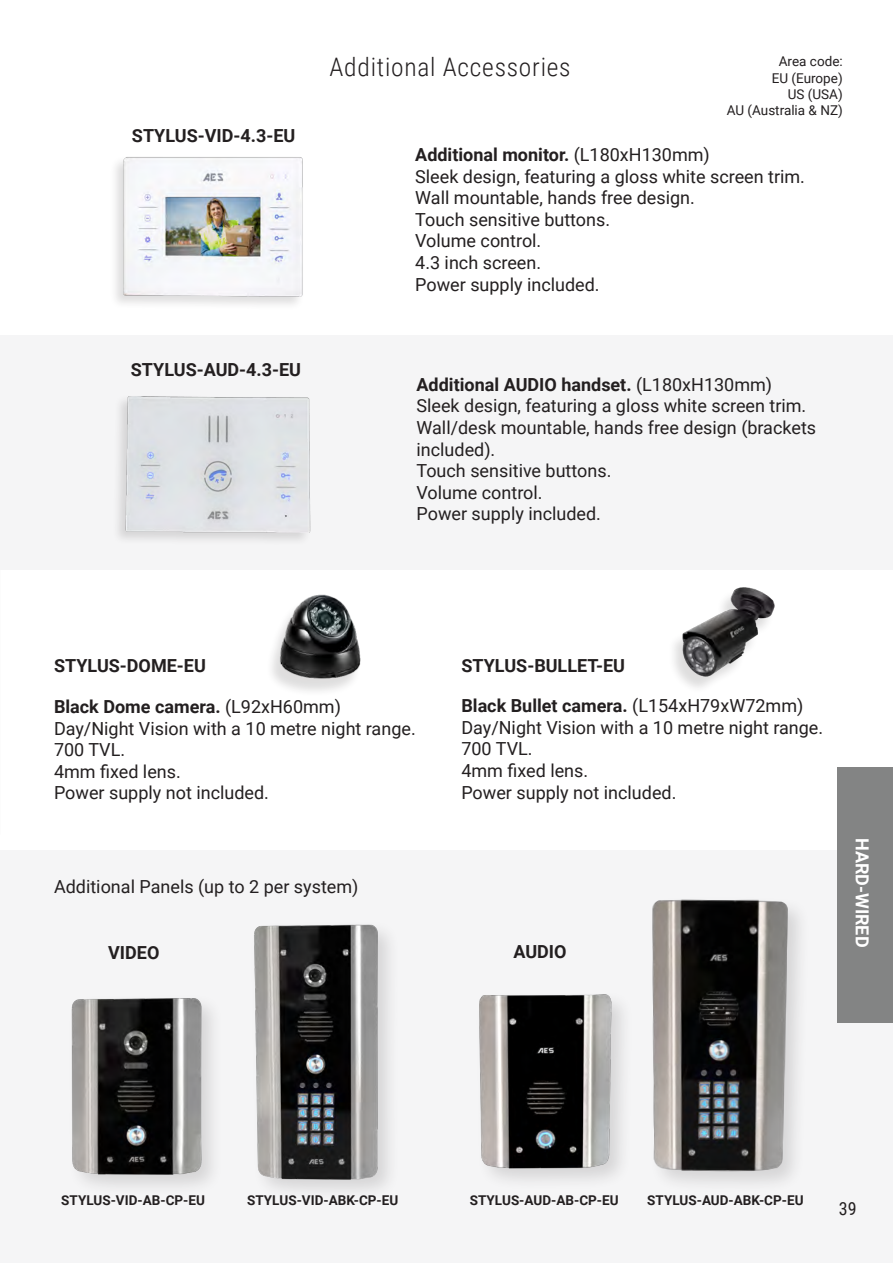
<style>
.page{position:relative;width:893px;height:1263px;background:#fff}
.page>*{position:absolute;margin:0;border:0;box-sizing:border-box;transform-origin:0 0}
.t1{font:300 25.5px "Roboto Condensed";letter-spacing:.03em;color:#231f20}
.t2{font:18px/21.6px "Roboto";color:#231f20}
.t3{font:700 18px "Roboto";color:#231f20}
.t4{font:700 18px "Roboto";color:#fff}
.t5{font:18px "Roboto Condensed";color:#231f20}
.t6{font:700 13.5px "Roboto";color:#231f20}
.t7{font:13.5px "Roboto";color:#231f20}
.s1{font-weight:400}
</style>
<div class="page">
<div style="left:0;top:850px;width:893px;height:413px;background:#f5f5f6"></div>
<div style="left:838px;top:767px;width:55px;height:256px;background:#838484"></div>
<div style="left:0;top:335px;width:893px;height:235px;background:#f5f5f6"></div>
<img style="left:254px;top:924px;width:136px;height:262px">
<img style="left:652px;top:899px;width:148px;height:285px">
<img style="left:71px;top:998px;width:142px;height:187px">
<div style="left:474px;top:990px;width:160px;height:201px;background:#231f20;opacity:.15"></div>
<img style="left:475px;top:991px;width:139px;height:183px">
<div style="left:109px;top:155px;width:195px;height:156px;background:#231f20;opacity:.15"></div>
<img style="left:119px;top:155px;width:185px;height:146px">
<div style="left:112px;top:394px;width:200px;height:153px;background:#231f20;opacity:.15"></div>
<img style="left:123px;top:396px;width:188px;height:142px">
<div style="left:265px;top:598px;width:96px;height:99px;background:#231f20;opacity:.15"></div>
<img style="left:274px;top:594px;width:87px;height:88px">
<img style="left:674px;top:587px;width:101px;height:95px">
<p class="t3" style="left:132px;top:123px;width:165px">STYLUS-VID-4.3-EU</p>
<p class="t3" style="left:131px;top:357px;width:172px">STYLUS-AUD-4.3-EU</p>
<p class="t1" style="left:330px;top:49px;width:243px">Additional Accessories</p>
<p class="t7" style="left:779px;top:52px;width:65px">Area code:</p>
<p class="t7" style="left:772px;top:68px;width:72px">EU (Europe)</p>
<p class="t7" style="left:788px;top:85px;width:56px">US (USA)</p>
<p class="t7" style="left:727px;top:101px;width:118px">AU (Australia &amp; NZ)</p>
<p class="t3" style="left:415px;top:142px;width:296px">Additional monitor. <span class="s1">(L180xH130mm)</span></p>
<p class="t2" style="left:415px;top:165px;width:391px">Sleek design, featuring a gloss white screen trim.</p>
<p class="t2" style="left:415px;top:186px;width:281px">Wall mountable, hands free design.</p>
<p class="t2" style="left:415px;top:208px;width:196px">Touch sensitive buttons.</p>
<p class="t2" style="left:415px;top:230px;width:128px">Volume control.</p>
<p class="t2" style="left:415px;top:251px;width:127px">4.3 inch screen.</p>
<p class="t2" style="left:415px;top:273px;width:186px">Power supply included.</p>
<p class="t3" style="left:416px;top:372px;width:357px">Additional AUDIO handset. <span class="s1">(L180xH130mm)</span></p>
<p class="t2" style="left:416px;top:395px;width:391px">Sleek design, featuring a gloss white screen trim.</p>
<p class="t2" style="left:416px;top:416px;width:401px">Wall/desk mountable, hands free design (brackets included).</p>
<p class="t2" style="left:416px;top:459px;width:196px">Touch sensitive buttons.</p>
<p class="t2" style="left:416px;top:481px;width:128px">Volume control.</p>
<p class="t2" style="left:416px;top:503px;width:186px">Power supply included.</p>
<p class="t3" style="left:54px;top:653px;width:153px">STYLUS-DOME-EU</p>
<p class="t3" style="left:461px;top:653px;width:165px">STYLUS-BULLET-EU</p>
<p class="t3" style="left:54px;top:694px;width:288px">Black Dome camera. <span class="s1">(L92xH60mm)</span></p>
<p class="t2" style="left:54px;top:717px;width:363px">Day/Night Vision with a 10 metre night range.</p>
<p class="t2" style="left:54px;top:738px;width:73px">700 TVL.</p>
<p class="t2" style="left:54px;top:760px;width:128px">4mm fixed lens.</p>
<p class="t2" style="left:54px;top:781px;width:217px">Power supply not included.</p>
<p class="t2" style="left:54px;top:875px;width:306px">Additional Panels (up to 2 per system)</p>
<p class="t3" style="left:461px;top:693px;width:343px">Black Bullet camera. <span class="s1">(L154xH79xW72mm)</span></p>
<p class="t2" style="left:461px;top:716px;width:363px">Day/Night Vision with a 10 metre night range.</p>
<p class="t2" style="left:461px;top:737px;width:73px">700 TVL.</p>
<p class="t2" style="left:461px;top:759px;width:128px">4mm fixed lens.</p>
<p class="t2" style="left:461px;top:781px;width:217px">Power supply not included.</p>
<p class="t3" style="left:108px;top:940px;width:53px">VIDEO</p>
<p class="t3" style="left:513px;top:939px;width:55px">AUDIO</p>
<p class="t4" style="left:875px;top:838px;width:111px;rotate:90deg">HARD-WIRED</p>
<p class="t6" style="left:61px;top:1190px;width:145px">STYLUS-VID-AB-CP-EU</p>
<p class="t6" style="left:247px;top:1190px;width:153px">STYLUS-VID-ABK-CP-EU</p>
<p class="t6" style="left:470px;top:1190px;width:150px">STYLUS-AUD-AB-CP-EU</p>
<p class="t6" style="left:647px;top:1190px;width:158px">STYLUS-AUD-ABK-CP-EU</p>
<p class="t5" style="left:839px;top:1196px;width:19px">39</p>
</div>
